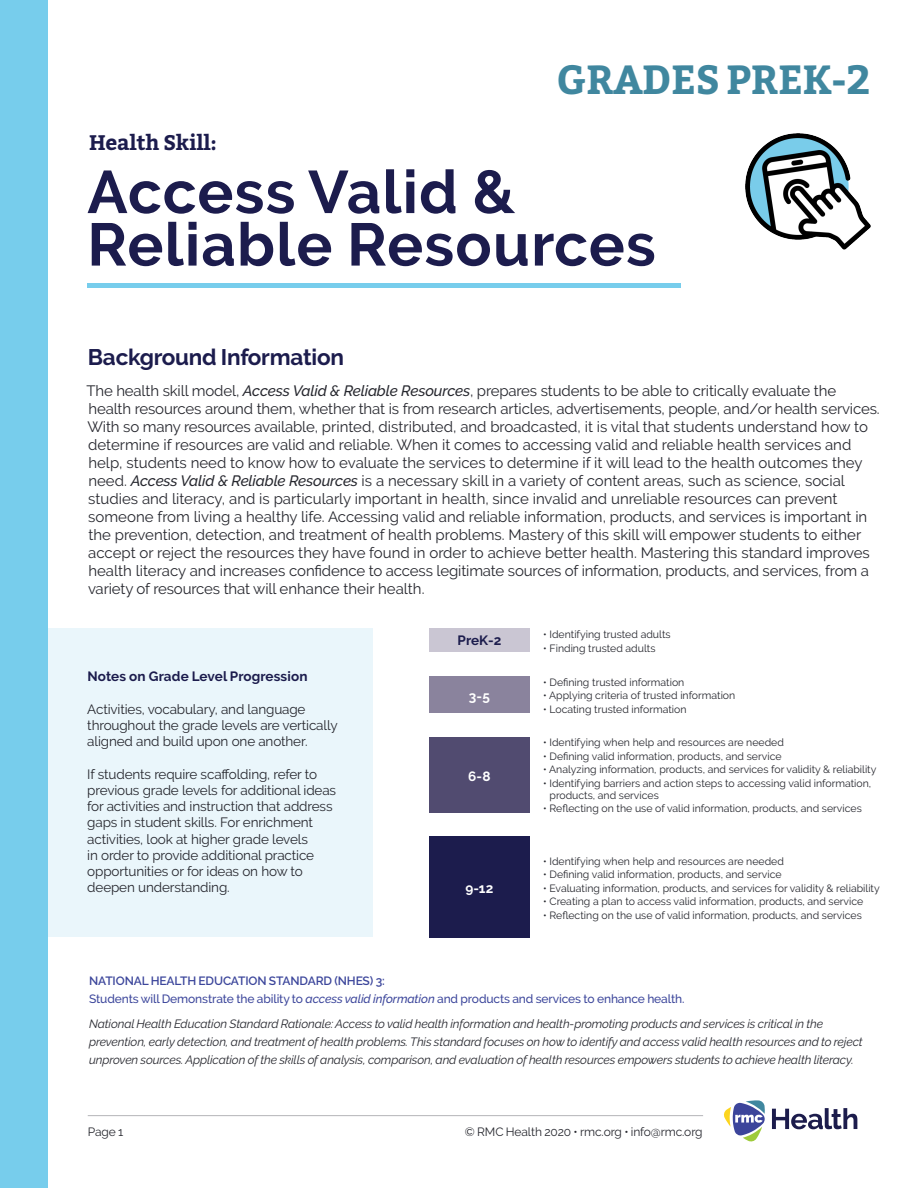
<style>
.page{position:relative;width:918px;height:1188px;background:#fff}
.page>*{position:absolute;margin:0;border:0;box-sizing:border-box;transform-origin:0 0}
.t1{font:700 60px/52.5px "Raleway";letter-spacing:.02em;color:#1c1c4d}
.t2{font:700 40.65px "Bitter";letter-spacing:-.005em;color:#40879f}
.Medium_Purple_Header{font:700 22.5px "Raleway";letter-spacing:-.01em;color:#1c1c4d}
.t3{font:700 21px "Bitter";letter-spacing:-.01em;color:#1c1c4d}
.Body_Copy{font:15px/18px "Raleway";color:#26272e}
.Body_Copy-2{font:13.5px/16.2px "Raleway";letter-spacing:-.01em;color:#26272e}
.Medium_Purple_Header-2{font:700 13.5px "Raleway";letter-spacing:.01em;color:#1c1c4d}
.Medium_Purple_Header-3{font:700 13.5px "Raleway";color:#fff}
.t4{font:italic 12px/18px "Raleway";letter-spacing:-.01em;color:#26272e}
.t5{font:500 12px/18px "Raleway";letter-spacing:-.01em;color:#3c469b}
.t6{font:12px "Raleway";letter-spacing:-.01em;color:#26272e}
.t7{font:10.5px/12px "Raleway";color:#26272e}
.s1{font-weight:500;font-style:italic}
.s2{font-weight:600}
.s3{font-style:italic}
</style>
<div class="page">
<div style="left:47px;top:629px;width:326px;height:308px;background:#eaf6fb"></div>
<div style="left:0;top:0;width:47px;height:1188px;background:#77cdec"></div>
<div style="left:87px;top:283px;width:594px;height:5px;background:#77cdec"></div>
<img style="left:745px;top:134px;width:126px;height:116px">
<svg style="left:724px;top:1100px;width:41px;height:42px"></svg>
<svg style="left:772px;top:1108px;width:85px;height:21px"></svg>
<hr style="left:88px;top:1115px;width:615px;height:1px;background:#b4b5b8">
<div style="left:429px;top:629px;width:101px;height:23px;background:#cac6d3"></div>
<div style="left:429px;top:676px;width:101px;height:37px;background:#8a839d"></div>
<div style="left:429px;top:737px;width:101px;height:75px;background:#514b70"></div>
<div style="left:429px;top:836px;width:101px;height:101px;background:#1c1c4d"></div>
<p class="t3" style="left:89px;top:126px;width:129px">Health Skill:</p>
<p class="t2" style="left:557px;top:48px;width:316px">GRADES PREK-2</p>
<p class="t1" style="left:87px;top:166px;width:570px">Access Valid &amp;<br>Reliable Resources</p>
<p class="Medium_Purple_Header" style="left:88px;top:344px;width:258px">Background Information</p>
<p class="Body_Copy" style="left:86px;top:382px;width:795px">The health skill model, <span class="s1">Access Valid &amp; Reliable Resources</span>, prepares students to be able to critically evaluate the health resources around them, whether that is from research articles, advertisements, people, and/or health services.<br>With so many resources available, printed, distributed, and broadcasted, it is vital that students understand how to determine if resources are valid and reliable. When it comes to accessing valid and reliable health services and help, students need to know how to evaluate the services to determine if it will lead to the health outcomes they need. <span class="s1">Access Valid &amp; Reliable Resources</span> is a necessary skill in a variety of content areas, such as science, social studies and literacy, and is particularly important in health, since invalid and unreliable resources can prevent someone from living a healthy life. Accessing valid and reliable information, products, and services is important in the prevention, detection, and treatment of health problems. Mastery of this skill will empower students to either accept or reject the resources they have found in order to achieve better health. Mastering this standard improves health literacy and increases confidence to access legitimate sources of information, products, and services, from a variety of resources that will enhance their health.</p>
<p class="Medium_Purple_Header-2" style="left:88px;top:668px;width:221px">Notes on Grade Level Progression</p>
<p class="Body_Copy-2" style="left:87px;top:701px;width:252px">Activities, vocabulary, and language throughout the grade levels are vertically aligned and build upon one another.</p>
<p class="Body_Copy-2" style="left:87px;top:766px;width:250px">If students require scaffolding, refer to previous grade levels for additional ideas for activities and instruction that address gaps in student skills. For enrichment activities, look at higher grade levels<br>in order to provide additional practice opportunities or for ideas on how to deepen understanding.</p>
<p class="Medium_Purple_Header-2" style="left:458px;top:633px;width:45px">PreK-2</p>
<p class="Medium_Purple_Header-3" style="left:469px;top:688px;width:22px">3-5</p>
<p class="Medium_Purple_Header-3" style="left:468px;top:768px;width:24px">6-8</p>
<p class="Medium_Purple_Header-3" style="left:465px;top:881px;width:29px">9-12</p>
<p class="t7" style="left:543px;top:629px;width:129px">• Identifying trusted adults</p>
<p class="t7" style="left:543px;top:642px;width:114px">• Finding trusted adults</p>
<p class="t7" style="left:543px;top:676px;width:143px">• Defining trusted information</p>
<p class="t7" style="left:543px;top:689px;width:194px">• Applying criteria of trusted information</p>
<p class="t7" style="left:543px;top:703px;width:145px">• Locating trusted information</p>
<p class="t7" style="left:543px;top:737px;width:242px">• Identifying when help and resources are needed</p>
<p class="t7" style="left:543px;top:750px;width:240px">• Defining valid information, products, and service</p>
<p class="t7" style="left:543px;top:764px;width:335px">• Analyzing information, products, and services for validity &amp; reliability</p>
<p class="t7" style="left:550px;top:777px;width:323px;text-indent:-6px">• Identifying barriers and action steps to accessing valid information, products, and services</p>
<p class="t7" style="left:543px;top:803px;width:320px">• Reflecting on the use of valid information, products, and services</p>
<p class="t7" style="left:543px;top:855px;width:242px">• Identifying when help and resources are needed</p>
<p class="t7" style="left:543px;top:869px;width:240px">• Defining valid information, products, and service</p>
<p class="t7" style="left:543px;top:882px;width:338px">• Evaluating information, products, and services for validity &amp; reliability</p>
<p class="t7" style="left:543px;top:896px;width:322px">• Creating a plan to access valid information, products, and service</p>
<p class="t7" style="left:543px;top:909px;width:320px">• Reflecting on the use of valid information, products, and services</p>
<p class="t5" style="left:89px;top:972px;width:597px"><span class="s2">NATIONAL HEALTH EDUCATION STANDARD (NHES) 3:<br></span>Students will Demonstrate the ability to <span class="s3">access valid information</span> and products and services to enhance health.</p>
<p class="t4" style="left:89px;top:1015px;width:775px">National Health Education Standard Rationale: Access to valid health information and health-promoting products and services is critical in the prevention, early detection, and treatment of health problems. This standard focuses on how to identify and access valid health resources and to reject unproven sources. Application of the skills of analysis, comparison, and evaluation of health resources empowers students to achieve health literacy.</p>
<p class="t6" style="left:88px;top:1125px;width:37px">Page 1</p>
<p class="t6" style="left:465px;top:1125px;width:239px">© RMC Health 2020 • rmc.org • info@rmc.org</p>
</div>
